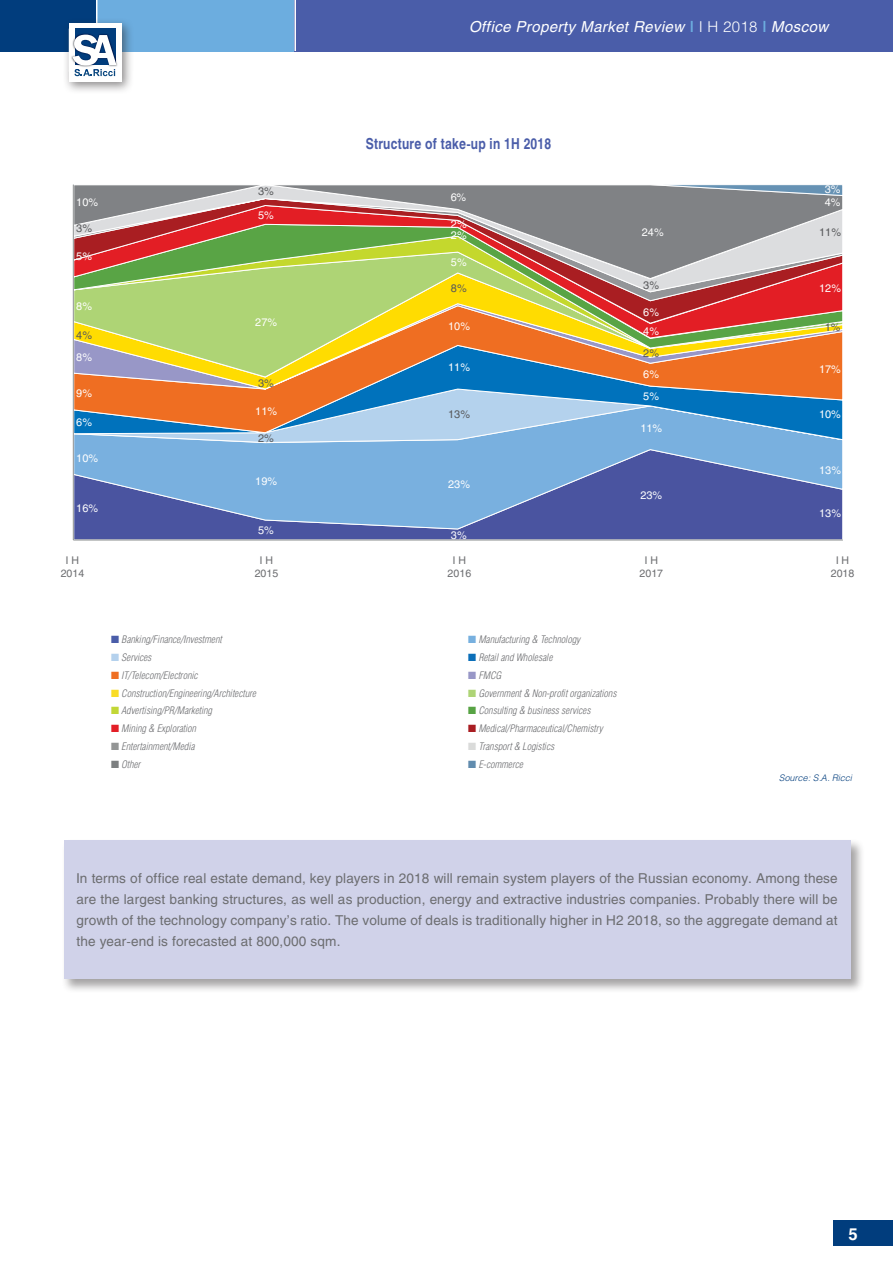
<style>
.page{position:relative;width:893px;height:1263px;background:#fff}
.page>*{position:absolute;margin:0;border:0;box-sizing:border-box;transform-origin:0 0}
.t1{font:700 16.5px "Helios C";color:#fff}
.t2{font:italic 15px "Helios C";letter-spacing:.025em;color:#fff}
.t3{font:700 15px "Helios C";letter-spacing:.02em;color:#4a5da9;scale:.8 1}
.t4{font:13.5px/21px "Helios C";letter-spacing:.01em;color:#6c6d70;text-align:justify}
.t5{font:10.8px "Helios C";color:#fff}
.t6{font:10.8px "Helios C";color:#57585a}
.t7{font:italic 10.5px "Helios Cond Light C";color:#6c6d70}
.t8{font:10.5px/12.6px "Helios C";color:#6c6d70;text-align:center}
.t9{font:italic 9px "Helios Light C";color:#013d7d}
.s1{font-family:"Helios Black C";font-style:normal;color:#6caddf}
.s2{font-family:"Helios Light C";font-style:normal}
.s3{color:#4a5da9}
.s4{color:#b4d1ed}
.s5{color:#ef6f22}
.s6{color:#f9dc26}
.s7{color:#c2d736}
.s8{color:#e31f27}
.s9{color:#939595}
.s10{color:#7c7f80}
.s11{color:#77b0df}
.s12{color:#0b6fb9}
.s13{color:#9897c7}
.s14{color:#aed476}
.s15{color:#57a344}
.s16{color:#a91d22}
.s17{color:#dadbda}
.s18{color:#618cae}
</style>
<div class="page">
<div style="left:97px;top:0;width:197px;height:51px;background:#6caddf"></div>
<div style="left:0;top:0;width:97px;height:51px;background:#013d7d"></div>
<div style="left:833px;top:1220px;width:60px;height:26px;background:#013d7d"></div>
<div style="left:294px;top:0;width:599px;height:51px;background:#4a5da9"></div>
<hr style="left:96px;top:0;width:1px;height:51px;background:#fff">
<hr style="left:294px;top:0;width:2px;height:51px;background:#fff">
<div style="left:62px;top:17px;width:72px;height:77px;background:#231f20;opacity:.51"></div>
<div style="left:69px;top:23px;width:53px;height:59px;background:#fff"></div>
<img style="left:71px;top:29px;width:47px;height:37px">
<img style="left:75px;top:29px;width:40px;height:6px">
<svg style="left:73px;top:35px;width:44px;height:41px"></svg>
<div style="left:62px;top:838px;width:803px;height:155px;background:#231f20;opacity:.41"></div>
<div style="left:64px;top:840px;width:786px;height:139px;background:#d0d2e9"></div>
<div style="left:74px;top:530px;width:769px;height:9px;background:#4a54a0"></div>
<svg style="left:74px;top:443px;width:769px;height:87px;background:#688dc6"></svg>
<svg style="left:74px;top:441px;width:769px;height:2px;background:#8ab9e2"></svg>
<svg style="left:74px;top:433px;width:769px;height:8px;background:#98c2e6"></svg>
<svg style="left:74px;top:390px;width:769px;height:43px;background:#8597a8"></svg>
<svg style="left:74px;top:378px;width:769px;height:12px;background:#997b67"></svg>
<svg style="left:74px;top:349px;width:769px;height:29px;background:#ba905d"></svg>
<svg style="left:74px;top:339px;width:769px;height:10px;background:#d9ae4b"></svg>
<svg style="left:74px;top:324px;width:769px;height:15px;background:#ccb251"></svg>
<svg style="left:74px;top:302px;width:769px;height:22px;background:#c7a04f"></svg>
<svg style="left:74px;top:293px;width:769px;height:9px;background:#c29e50"></svg>
<svg style="left:74px;top:279px;width:769px;height:14px;background:#bba866"></svg>
<svg style="left:73px;top:184px;width:770px;height:95px;background:#a49379"></svg>
<svg style="left:74px;top:184px;width:769px;height:12px;background:#979ca2"></svg>
<hr style="left:73px;top:185px;width:1px;height:355px;background:#8d9091">
<hr style="left:73px;top:539px;width:770px;height:1px;background:#8d9091">
<p class="t2" style="left:470px;top:17px;width:361px">Office Property Market Review <span class="s1">|</span> <span class="s2">I H 2018</span> <span class="s1">|</span> Moscow</p>
<p class="t3" style="left:366px;top:134px;width:233px">Structure of take-up in 1H 2018</p>
<p class="t5" style="left:76px;top:196px;width:23px">10%</p>
<p class="t6" style="left:258px;top:185px;width:17px">3%</p>
<p class="t5" style="left:451px;top:191px;width:17px">6%</p>
<p class="t5" style="left:825px;top:183px;width:17px">3%</p>
<p class="t5" style="left:825px;top:196px;width:17px">4%</p>
<p class="t6" style="left:76px;top:222px;width:17px">3%</p>
<p class="t5" style="left:258px;top:209px;width:17px">5%</p>
<p class="t5" style="left:451px;top:218px;width:17px">2%</p>
<p class="t5" style="left:451px;top:228px;width:17px">2%</p>
<p class="t5" style="left:642px;top:225px;width:23px">24%</p>
<p class="t6" style="left:819px;top:225px;width:23px">11%</p>
<p class="t5" style="left:76px;top:250px;width:17px">5%</p>
<p class="t5" style="left:451px;top:256px;width:17px">5%</p>
<p class="t6" style="left:451px;top:282px;width:17px">8%</p>
<p class="t6" style="left:643px;top:279px;width:17px">3%</p>
<p class="t5" style="left:819px;top:281px;width:23px">12%</p>
<p class="t5" style="left:76px;top:299px;width:17px">8%</p>
<p class="t5" style="left:643px;top:306px;width:17px">6%</p>
<p class="t6" style="left:76px;top:329px;width:17px">4%</p>
<p class="t5" style="left:255px;top:316px;width:23px">27%</p>
<p class="t5" style="left:448px;top:319px;width:23px">10%</p>
<p class="t5" style="left:643px;top:324px;width:17px">4%</p>
<p class="t6" style="left:825px;top:321px;width:17px">1%</p>
<p class="t5" style="left:76px;top:351px;width:17px">8%</p>
<p class="t6" style="left:258px;top:377px;width:17px">3%</p>
<p class="t5" style="left:448px;top:361px;width:23px">11%</p>
<p class="t6" style="left:643px;top:346px;width:17px">2%</p>
<p class="t5" style="left:643px;top:368px;width:17px">6%</p>
<p class="t5" style="left:819px;top:363px;width:23px">17%</p>
<p class="t5" style="left:76px;top:387px;width:17px">9%</p>
<p class="t5" style="left:643px;top:389px;width:17px">5%</p>
<p class="t5" style="left:76px;top:416px;width:17px">6%</p>
<p class="t5" style="left:255px;top:405px;width:23px">11%</p>
<p class="t6" style="left:448px;top:408px;width:23px">13%</p>
<p class="t5" style="left:640px;top:421px;width:23px">11%</p>
<p class="t5" style="left:819px;top:408px;width:23px">10%</p>
<p class="t6" style="left:258px;top:431px;width:17px">2%</p>
<p class="t5" style="left:76px;top:452px;width:23px">10%</p>
<p class="t5" style="left:819px;top:464px;width:23px">13%</p>
<p class="t5" style="left:255px;top:475px;width:23px">19%</p>
<p class="t5" style="left:448px;top:478px;width:23px">23%</p>
<p class="t5" style="left:640px;top:488px;width:23px">23%</p>
<p class="t5" style="left:76px;top:502px;width:23px">16%</p>
<p class="t5" style="left:819px;top:506px;width:23px">13%</p>
<p class="t5" style="left:258px;top:524px;width:17px">5%</p>
<p class="t5" style="left:451px;top:528px;width:17px">3%</p>
<p class="t8" style="left:61px;top:554px;width:25px">I H<br>2014</p>
<p class="t8" style="left:255px;top:554px;width:25px">I H<br>2015</p>
<p class="t8" style="left:448px;top:554px;width:25px">I H<br>2016</p>
<p class="t8" style="left:640px;top:554px;width:25px">I H<br>2017</p>
<p class="t8" style="left:831px;top:554px;width:25px">I H<br>2018</p>
<p class="t7" style="left:111px;top:634px;width:113px"><span class="s3">■</span> Banking/Finance/Investment</p>
<p class="t7" style="left:111px;top:651px;width:43px"><span class="s4">■</span> Services</p>
<p class="t7" style="left:111px;top:669px;width:89px"><span class="s5">■</span> IT/Telecom/Electronic</p>
<p class="t7" style="left:111px;top:687px;width:147px"><span class="s6">■</span> Construction/Engineering/Architecture</p>
<p class="t7" style="left:111px;top:705px;width:103px"><span class="s7">■</span> Advertising/PR/Marketing</p>
<p class="t7" style="left:111px;top:722px;width:87px"><span class="s8">■</span> Mining &amp; Exploration</p>
<p class="t7" style="left:111px;top:740px;width:86px"><span class="s9">■</span> Entertainment/Media</p>
<p class="t7" style="left:111px;top:758px;width:31px"><span class="s10">■</span> Other</p>
<p class="t7" style="left:468px;top:634px;width:114px"><span class="s11">■</span> Manufacturing &amp; Technology</p>
<p class="t7" style="left:468px;top:651px;width:86px"><span class="s12">■</span> Retail and Wholesale</p>
<p class="t7" style="left:468px;top:669px;width:35px"><span class="s13">■</span> FMCG</p>
<p class="t7" style="left:468px;top:687px;width:150px"><span class="s14">■</span> Government &amp; Non-profit organizations</p>
<p class="t7" style="left:468px;top:705px;width:124px"><span class="s15">■</span> Consulting &amp; business services</p>
<p class="t7" style="left:468px;top:722px;width:137px"><span class="s16">■</span> Medical/Pharmaceutical/Chemistry</p>
<p class="t7" style="left:468px;top:740px;width:88px"><span class="s17">■</span> Transport &amp; Logistics</p>
<p class="t7" style="left:468px;top:758px;width:57px"><span class="s18">■</span> E-commerce</p>
<p class="t9" style="left:779px;top:772px;width:74px">Source: S.A. Ricci</p>
<p class="t4" style="left:77px;top:868px;width:763px">In terms of office real estate demand, key players in 2018 will remain system players of the Russian economy. Among these are the largest banking structures, as well as production, energy and extractive industries companies. Probably there will be growth of the technology company’s ratio. The volume of deals is traditionally higher in H2 2018, so the aggregate demand at the year-end is forecasted at 800,000 sqm.</p>
<p class="t1" style="left:848px;top:1224px;width:11px">5</p>
</div>
